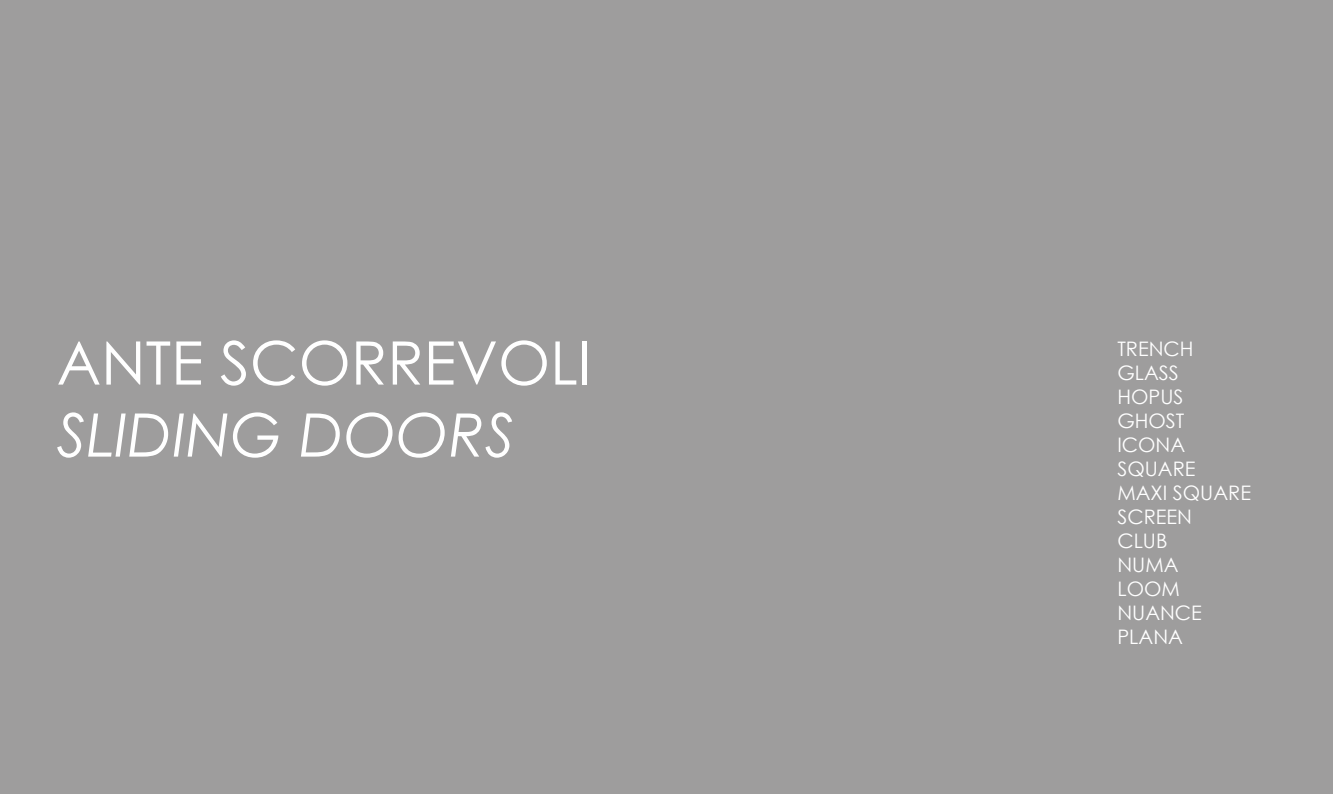
<style>
.page{position:relative;width:1333px;height:794px;background:#fff}
.page>*{position:absolute;margin:0;border:0;box-sizing:border-box;transform-origin:0 0}
.t1{font:60px "Century Gothic";color:#fff}
.t2{font:italic 60px "Century Gothic";color:#fff}
.t3{font:20px/24px "Century Gothic";color:#fff}
</style>
<div class="page">
<div style="left:0;top:0;width:1332px;height:794px;background:#9e9d9d"></div>
<h1 class="t1" style="left:57px;top:338px;width:536px">ANTE SCORREVOLI</h1>
<h1 class="t2" style="left:57px;top:410px;width:459px">SLIDING DOORS</h1>
<p class="t3" style="left:1117px;top:338px;width:135px">TRENCH<br>GLASS<br>HOPUS<br>GHOST<br>ICONA<br>SQUARE<br>MAXI SQUARE<br>SCREEN<br>CLUB<br>NUMA<br>LOOM<br>NUANCE<br>PLANA</p>
</div>
